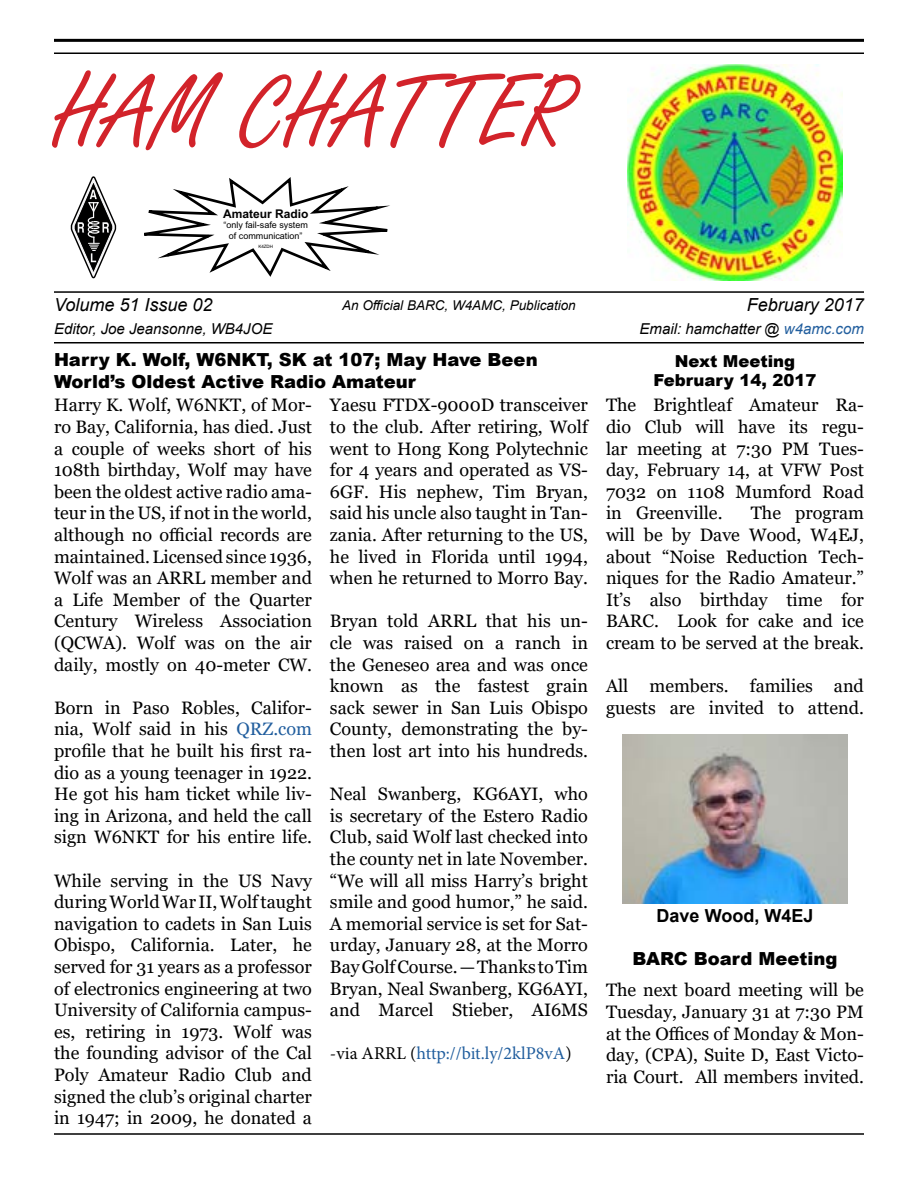
<style>
.page{position:relative;width:918px;height:1188px;background:#fff}
.page>*{position:absolute;margin:0;border:0;box-sizing:border-box;transform-origin:0 0}
.t1{font:108px "Freestyle Script";color:#d2232a}
.t2{font:18px/21.6px "Georgia";color:#000;text-align:justify}
.t3{font:900 18px/21.6px "Arial";color:#000}
.t4{font:18px "Minion Pro";color:#215e9e}
.t5{font:italic 18px "Arial";color:#000}
.t6{font:700 18px "Arial";color:#000}
.t7{font:900 16.5px/19.8px "Arial";color:#000;text-align:center}
.t8{font:italic 15px "Arial";color:#000}
.t9{font:italic 13.5px "Arial";color:#000}
.t10{font:700 12px "Arial";color:#000}
.t11{font:9px/10.8px "Arial";color:#000;text-align:center}
.t12{font:4.5px "Arial";color:#000}
.s1{color:#215e9e}
.s2{color:#000}
</style>
<div class="page">
<svg style="left:144px;top:177px;width:246px;height:100px"></svg>
<hr style="left:54px;top:1133px;width:810px;height:2px;background:#000">
<hr style="left:54px;top:52px;width:810px;height:2px;background:#000">
<hr style="left:54px;top:291px;width:810px;height:2px;background:#000">
<hr style="left:54px;top:342px;width:810px;height:2px;background:#000">
<hr style="left:54px;top:39px;width:810px;height:3px;background:#000">
<img style="left:622px;top:735px;width:226px;height:168px">
<svg style="left:70px;top:176px;width:47px;height:103px"></svg>
<img style="left:627px;top:65px;width:216px;height:216px">
<h1 class="t1" style="left:54px;top:54px;width:518px">HAM CHATTER</h1>
<p class="t10" style="left:223px;top:206px;width:87px">Amateur Radio</p>
<p class="t11" style="left:223px;top:220px;width:86px">“only fail-safe system of communication”</p>
<p class="t12" style="left:258px;top:243px;width:16px">K4ZDH</p>
<p class="t5" style="left:54px;top:293px;width:160px">Volume 51 Issue 02</p>
<p class="t9" style="left:342px;top:296px;width:235px">An Official BARC, W4AMC, Publication</p>
<p class="t5" style="left:747px;top:293px;width:119px">February 2017</p>
<p class="t8" style="left:54px;top:319px;width:220px">Editor, Joe Jeansonne, WB4JOE</p>
<p class="t8" style="left:640px;top:319px;width:226px">Email: hamchatter @ <span class="s1">w4amc.com</span></p>
<p class="t3" style="left:54px;top:349px;width:485px">Harry K. Wolf, W6NKT, SK at 107; May Have Been<br>World’s Oldest Active Radio Amateur</p>
<p class="t7" style="left:653px;top:350px;width:165px">Next Meeting<br>February 14, 2017</p>
<p class="t2" style="left:606px;top:395px;width:260px">The Brightleaf Amateur Ra&shy;dio Club will have its regu&shy;lar meeting at 7:30 PM Tues&shy;day, February 14, at VFW Post 7032 on 1108 Mumford Road in Greenville.</p>
<p class="t2" style="left:54px;top:395px;width:260px">Harry K. Wolf, W6NKT, of Mor&shy;ro Bay, California, has died. Just a couple of weeks short of his 108th birthday, Wolf may have been the oldest active radio ama&shy;teur in the US, if not in the world, although no official records are maintained. Licensed since 1936, Wolf was an ARRL member and a Life Member of the Quarter Century Wireless Association (QCWA). Wolf was on the air daily, mostly on 40-meter CW.</p>
<p class="t2" style="left:54px;top:697px;width:260px">Born in Paso Robles, Califor&shy;nia, Wolf said in his <span class="s1">QRZ.com </span>profile that he built his first ra&shy;dio as a young teenager in 1922.<br>He got his ham ticket while liv&shy;ing in Arizona, and held the call sign W6NKT for his entire life.</p>
<p class="t2" style="left:54px;top:870px;width:259px">While serving in the US Navy during World War II, Wolf taught navigation to cadets in San Luis Obispo, California. Later, he served for 31 years as a professor of electronics engineering at two University of California campus&shy;es, retiring in 1973. Wolf was the founding advisor of the Cal Poly Amateur Radio Club and signed the club’s original charter in 1947; in 2009, he donated a</p>
<p class="t2" style="left:330px;top:395px;width:260px">Yaesu FTDX-9000D transceiver to the club. After retiring, Wolf went to Hong Kong Polytechnic for 4 years and operated as VS-6GF. His nephew, Tim Bryan, said his uncle also taught in Tan&shy;zania. After returning to the US, he lived in Florida until 1994, when he returned to Morro Bay.</p>
<p class="t2" style="left:330px;top:611px;width:260px">Bryan told ARRL that his un&shy;cle was raised on a ranch in the Geneseo area and was once known as the fastest grain sack sewer in San Luis Obispo County, demonstrating the by&shy;then lost art into his hundreds.</p>
<p class="t2" style="left:330px;top:784px;width:260px">Neal Swanberg, KG6AYI, who is secretary of the Estero Radio Club, said Wolf last checked into the county net in late November. “We will all miss Harry’s bright smile and good humor,” he said.<br>A memorial service is set for Sat&shy;urday, January 28, at the Morro Bay Golf Course. — Thanks to Tim Bryan, Neal Swanberg, KG6AYI, and Marcel Stieber, AI6MS</p>
<p class="t4" style="left:330px;top:1042px;width:243px"><span class="s2">-via ARRL (</span>http://bit.ly/2klP8vA<span class="s2">)</span></p>
<p class="t2" style="left:606px;top:503px;width:260px;text-indent:145px">The program will be by Dave Wood, W4EJ, about “Noise Reduction Tech&shy;niques for the Radio Amateur.” It’s also birthday time for BARC. Look for cake and ice cream to be served at the break.</p>
<p class="t2" style="left:606px;top:676px;width:259px">All members. families and guests are invited to attend.</p>
<p class="t6" style="left:657px;top:903px;width:158px">Dave Wood, W4EJ</p>
<p class="t3" style="left:633px;top:947px;width:206px">BARC Board Meeting</p>
<p class="t2" style="left:606px;top:980px;width:259px">The next board meeting will be Tuesday, January 31 at 7:30 PM at the Offices of Monday &amp; Mon&shy;day, (CPA), Suite D, East Victo&shy;ria Court. All members invited.</p>
</div>
